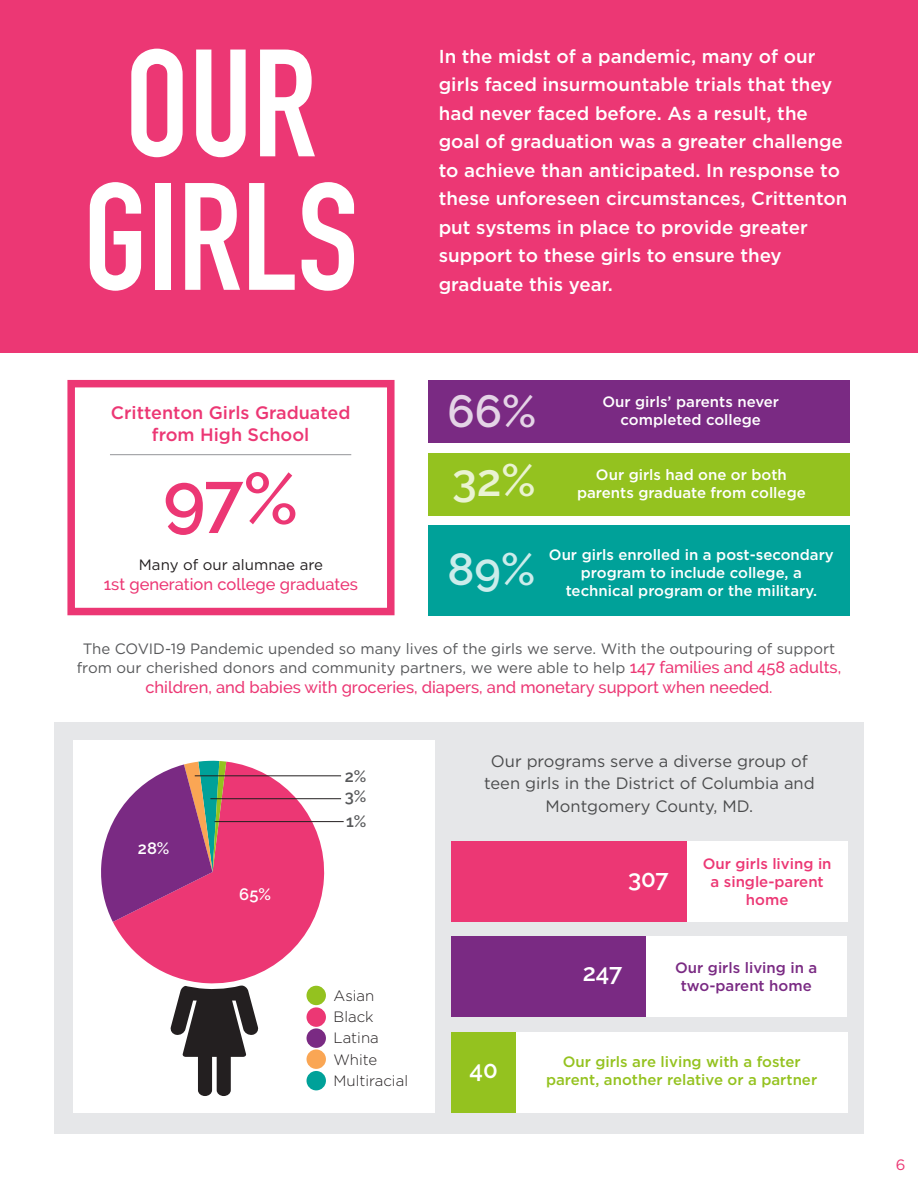
<style>
.page{position:relative;width:918px;height:1188px;background:#fff}
.page>*{position:absolute;margin:0;border:0;box-sizing:border-box;transform-origin:0 0}
.t1{font:700 150px "DIN Condensed";color:#fff}
.t2{font:600 72px "Raleway";color:#ec3774}
.t3{font:600 45px "Raleway";color:#e4d4e6}
.t4{font:600 45px "Raleway";color:#eaf3d2}
.t5{font:600 45px "Raleway";color:#cceceb}
.t6{font:600 24px "Raleway";color:#fff}
.t7{font:500 18.75px/28.5px "Gotham";color:#fff}
.t8{font:500 18px "Gotham";color:#ec3774}
.t9{font:500 16.5px "Raleway";color:#ec3774}
.t10{font:16.5px/22.5px "Gotham";color:#4b4c4d;text-align:center}
.t11{font:600 16.5px "Raleway";color:#fff}
.t12{font:600 16.5px "Raleway";color:#57585a}
.t13{font:500 15px/18px "Gotham";color:#fff;text-align:center}
.t14{font:15px/19.5px "Gotham";color:#57585a;text-align:center}
.t15{font:500 15px/18px "Gotham";color:#94c21f;text-align:center}
.t16{font:500 15px "Gotham";color:#ec3774}
.t17{font:300 15px "Gotham";color:#231f20}
.t18{font:500 15px "Gotham";color:#7a2a83}
.t19{font:15px "Gotham";color:#231f20}
.t20{font:15px "Gotham";color:#ec3774}
.s1{font-family:"Raleway";font-weight:500;font-size:16.5px;color:#ec3774}
</style>
<div class="page">
<div style="left:0;top:0;width:918px;height:353px;background:#ec3774"></div>
<div style="left:54px;top:723px;width:810px;height:411px;background:#e6e7e9"></div>
<div style="left:428px;top:380px;width:422px;height:63px;background:#7a2a83"></div>
<div style="left:428px;top:453px;width:422px;height:63px;background:#94c21f"></div>
<div style="left:428px;top:525px;width:422px;height:90px;background:#00a199"></div>
<div style="left:622px;top:936px;width:226px;height:81px;background:#fff"></div>
<div style="left:451px;top:936px;width:195px;height:81px;background:#7a2a83"></div>
<div style="left:516px;top:1032px;width:332px;height:81px;background:#fff"></div>
<div style="left:451px;top:1032px;width:65px;height:81px;background:#94c21f"></div>
<div style="left:451px;top:841px;width:237px;height:81px;background:#ec3774"></div>
<div style="left:687px;top:841px;width:161px;height:81px;background:#fff"></div>
<div style="left:73px;top:741px;width:362px;height:372px;background:#fff"></div>
<svg style="left:170px;top:993px;width:89px;height:103px"></svg>
<svg style="left:180px;top:760px;width:153px;height:233px"></svg>
<svg style="left:113px;top:762px;width:215px;height:225px;fill:#ec3774"></svg>
<svg style="left:101px;top:761px;width:125px;height:161px;background:#a2598f"></svg>
<div style="left:307px;top:986px;width:19px;height:19px;background:#94c21f;border-radius:50%"></div>
<div style="left:307px;top:1007px;width:19px;height:20px;background:#ec3774;border-radius:50%"></div>
<div style="left:307px;top:1028px;width:19px;height:20px;background:#7a2a83;border-radius:50%"></div>
<div style="left:307px;top:1049px;width:19px;height:20px;background:#faa654;border-radius:50%"></div>
<div style="left:307px;top:1071px;width:19px;height:19px;background:#00a199;border-radius:50%"></div>
<hr style="left:215px;top:821px;width:129px;height:1px;background:#231f20">
<hr style="left:210px;top:798px;width:131px;height:1px;background:#231f20">
<hr style="left:195px;top:776px;width:146px;height:1px;background:#231f20">
<hr style="left:110px;top:454px;width:241px;height:1px;background:#939598">
<div style="left:67px;top:380px;width:328px;height:235px;border:8px solid #ec3774"></div>
<p class="t1" style="left:125px;top:3px;width:193px">OUR</p>
<p class="t1" style="left:83px;top:136px;width:276px">GIRLS</p>
<p class="t8" style="left:111px;top:401px;width:241px">Crittenton Girls Graduated</p>
<p class="t8" style="left:152px;top:423px;width:159px">from High School</p>
<p class="t2" style="left:163px;top:457px;width:136px">97%</p>
<p class="t19" style="left:139px;top:555px;width:186px">Many of our alumnae are</p>
<p class="t9" style="left:104px;top:574px;width:256px">1st generation college graduates</p>
<p class="t7" style="left:439px;top:42px;width:410px">In the midst of a pandemic, many of our girls faced insurmountable trials that they had never faced before. As a result, the goal of graduation was a greater challenge to achieve than anticipated. In response to these unforeseen circumstances, Crittenton put systems in place to provide greater support to these girls to ensure they graduate this year.</p>
<p class="t3" style="left:448px;top:385px;width:90px">66%</p>
<p class="t4" style="left:452px;top:455px;width:85px">32%</p>
<p class="t13" style="left:603px;top:393px;width:178px">Our girls’ parents never completed college</p>
<p class="t13" style="left:577px;top:465px;width:230px">Our girls had one or both parents graduate from college</p>
<p class="t5" style="left:448px;top:543px;width:89px">89%</p>
<p class="t13" style="left:549px;top:546px;width:286px">Our girls enrolled in a post-secondary program to include college, a technical program or the military.</p>
<p class="t14" style="left:77px;top:638px;width:766px">The COVID-19 Pandemic upended so many lives of the girls we serve. With the outpouring of support from our cherished donors and community partners, we were able to help <span class="s1">147 families and 458 adults,</span></p>
<p class="t9" style="left:145px;top:677px;width:629px">children, and babies with groceries, diapers, and monetary support when needed.</p>
<p class="t11" style="left:138px;top:839px;width:33px">28%</p>
<p class="t11" style="left:239px;top:885px;width:33px">65%</p>
<p class="t12" style="left:345px;top:767px;width:23px">2%</p>
<p class="t12" style="left:345px;top:787px;width:23px">3%</p>
<p class="t12" style="left:346px;top:812px;width:22px">1%</p>
<p class="t17" style="left:334px;top:986px;width:42px">Asian</p>
<p class="t17" style="left:334px;top:1007px;width:42px">Black</p>
<p class="t17" style="left:334px;top:1029px;width:47px">Latina</p>
<p class="t17" style="left:334px;top:1050px;width:45px">White</p>
<p class="t17" style="left:334px;top:1071px;width:76px">Multiracial</p>
<p class="t10" style="left:484px;top:749px;width:332px">Our programs serve a diverse group of teen girls in the District of Columbia and<br>Montgomery County, MD.</p>
<p class="t6" style="left:628px;top:864px;width:42px">307</p>
<p class="t16" style="left:703px;top:854px;width:130px">Our girls living in</p>
<p class="t16" style="left:711px;top:872px;width:115px">a single-parent</p>
<p class="t16" style="left:746px;top:890px;width:44px">home</p>
<p class="t6" style="left:470px;top:1056px;width:30px">40</p>
<p class="t6" style="left:583px;top:959px;width:41px">247</p>
<p class="t18" style="left:675px;top:957px;width:144px">Our girls living in a</p>
<p class="t18" style="left:681px;top:975px;width:132px">two-parent home</p>
<p class="t15" style="left:546px;top:1053px;width:273px">Our girls are living with a foster parent, another relative or a partner</p>
<p class="t20" style="left:896px;top:1155px;width:11px">6</p>
</div>
